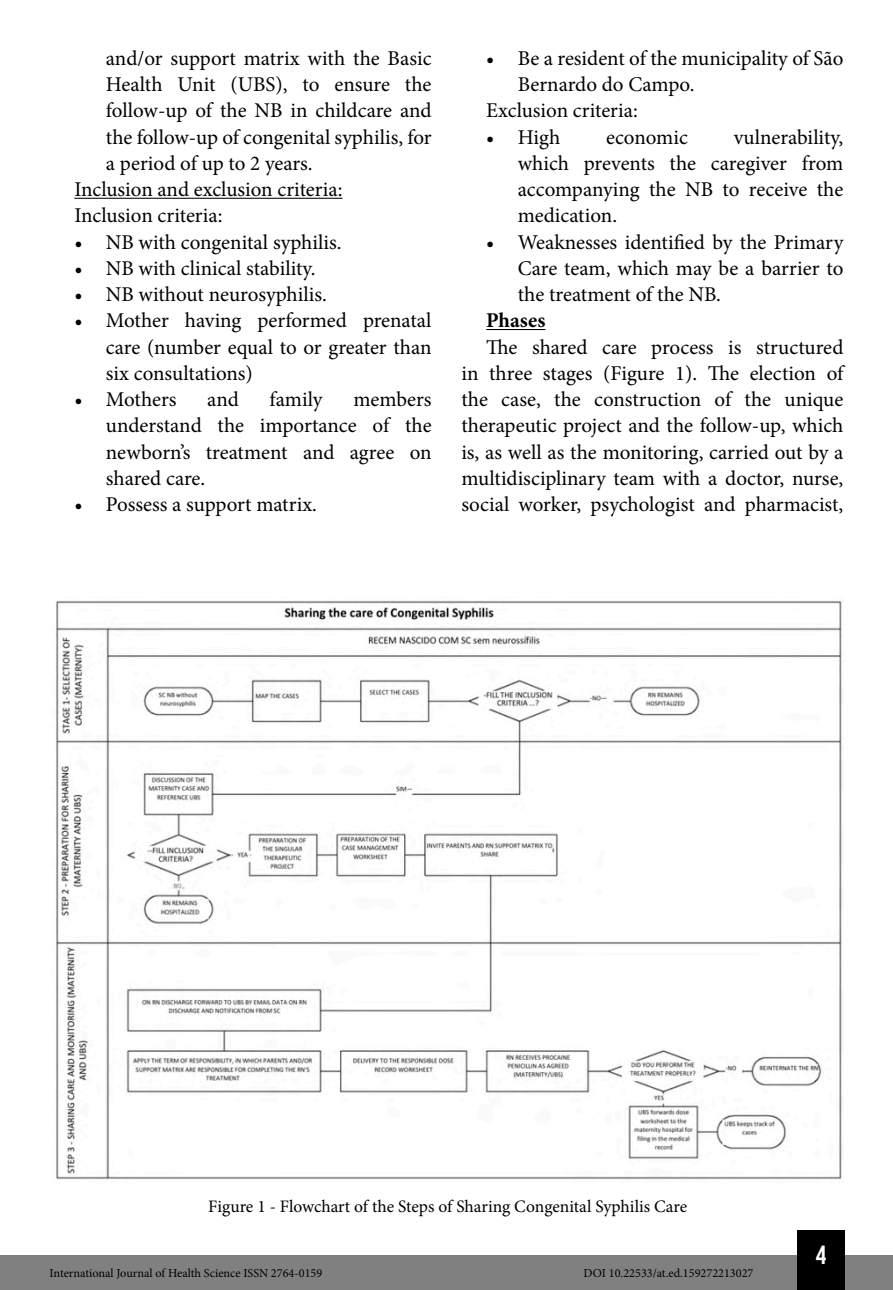
<style>
.page{position:relative;width:893px;height:1290px;background:#fff}
.page>*{position:absolute;margin:0;border:0;box-sizing:border-box;transform-origin:0 0}
.t1{font:26.25px "Bebas Kai";color:#fff}
.Texto_1{font:21px/26.2px "Minion Pro";color:#000;text-align:justify}
.Texto_1-2{font:700 21px "Minion Pro";color:#000}
.Info_Imagem{font:17.5px "Minion Pro";color:#000}
.t2{font:12.25px "Minion Pro";color:#000}
</style>
<div class="page">
<div style="left:0;top:1255px;width:893px;height:35px;background:#808080"></div>
<div style="left:797px;top:1230px;width:48px;height:60px;background:#000"></div>
<hr style="left:74px;top:198px;width:268px;height:1px;background:#000">
<hr style="left:486px;top:329px;width:59px;height:1px;background:#000">
<img style="left:56px;top:600px;width:786px;height:580px">
<p class="Texto_1" style="left:106px;top:45px;width:327px">and/or support matrix with the Basic Health Unit (UBS), to ensure the follow-up of the NB in childcare and the follow-up of congenital syphilis, for a period of up to 2 years.</p>
<p class="Texto_1" style="left:74px;top:176px;width:270px">Inclusion and exclusion criteria:</p>
<p class="Texto_1" style="left:74px;top:203px;width:150px">Inclusion criteria:</p>
<p class="Texto_1" style="left:74px;top:229px;width:269px">• NB with congenital syphilis.</p>
<p class="Texto_1" style="left:74px;top:255px;width:243px">• NB with clinical stability.</p>
<p class="Texto_1" style="left:74px;top:281px;width:254px">• NB without neurosyphilis.</p>
<p class="Texto_1" style="left:106px;top:308px;width:327px;text-indent:-32px">• Mother having performed prenatal care (number equal to or greater than six consultations)</p>
<p class="Texto_1" style="left:74px;top:386px;width:104px">• Mothers</p>
<p class="Texto_1" style="left:207px;top:386px;width:33px">and</p>
<p class="Texto_1" style="left:270px;top:386px;width:54px">family</p>
<p class="Texto_1" style="left:106px;top:386px;width:327px;text-indent:247px">members understand the importance of the newborn’s treatment and agree on shared care.</p>
<p class="Texto_1" style="left:74px;top:491px;width:244px">• Possess a support matrix.</p>
<p class="Texto_1" style="left:518px;top:45px;width:327px;text-indent:-32px">• Be a resident of the municipality of São<br>Bernardo do Campo.</p>
<p class="Texto_1" style="left:486px;top:98px;width:153px">Exclusion criteria:</p>
<p class="Texto_1" style="left:486px;top:124px;width:76px">• High</p>
<p class="Texto_1" style="left:606px;top:124px;width:83px">economic</p>
<p class="Texto_1" style="left:518px;top:124px;width:327px;text-indent:216px">vulnerability, which prevents the caregiver from accompanying the NB to receive the medication.</p>
<p class="Texto_1" style="left:518px;top:229px;width:327px;text-indent:-32px">• Weaknesses identified by the Primary Care team, which may be a barrier to the treatment of the NB.</p>
<p class="Texto_1-2" style="left:486px;top:306px;width:61px">Phases</p>
<p class="Texto_1" style="left:461px;top:334px;width:384px;text-indent:25px">The shared care process is structured in three stages (Figure 1). The election of the case, the construction of the unique therapeutic project and the follow-up, which is, as well as the monitoring, carried out by a multidisciplinary team with a doctor, nurse, social worker, psychologist and pharmacist,</p>
<p class="Info_Imagem" style="left:208px;top:1194px;width:480px">Figure 1 - Flowchart of the Steps of Sharing Congenital Syphilis Care</p>
<p class="t2" style="left:50px;top:1265px;width:274px">International Journal of Health Science ISSN 2764-0159</p>
<p class="t2" style="left:584px;top:1265px;width:171px">DOI 10.22533/at.ed.159272213027</p>
<p class="t1" style="left:816px;top:1241px;width:12px">4</p>
</div>
